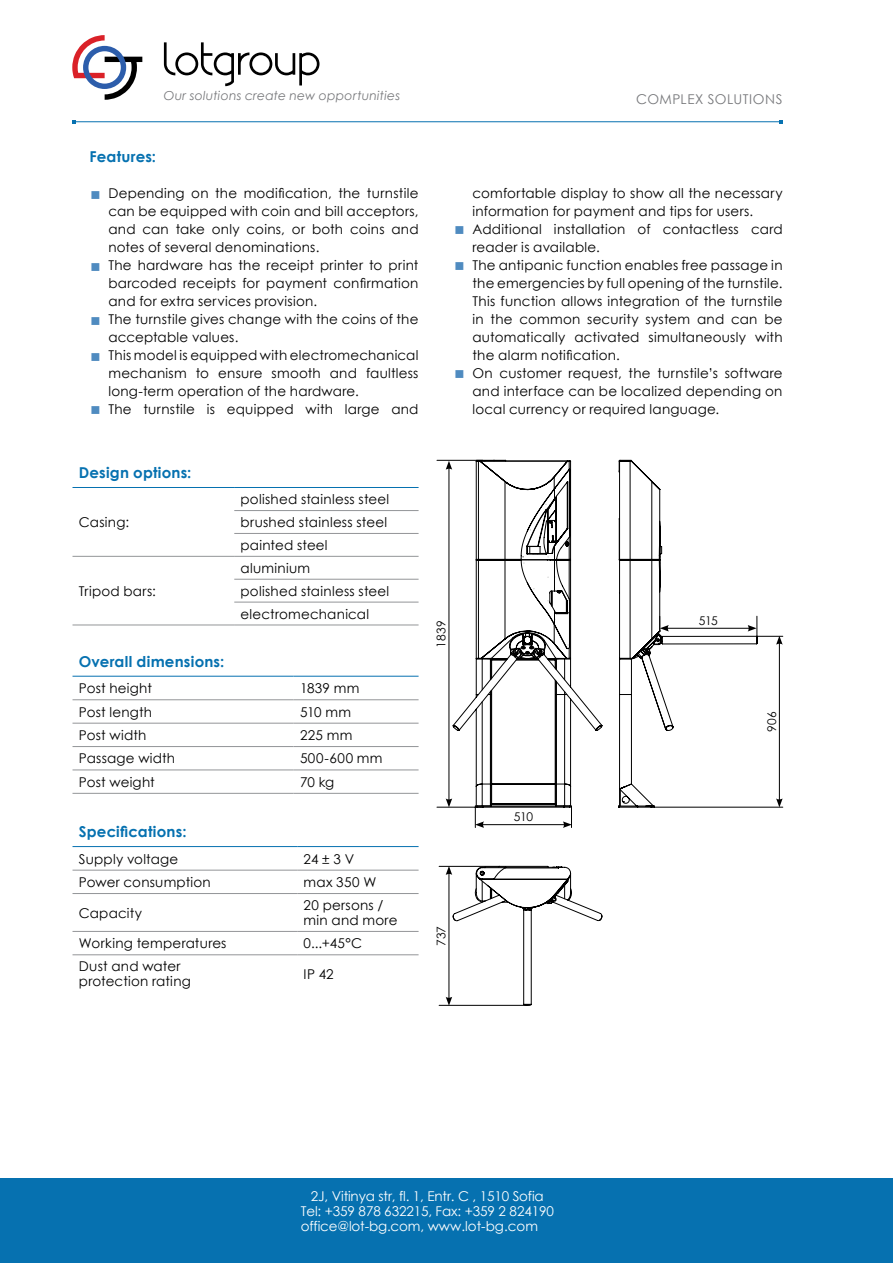
<style>
.page{position:relative;width:893px;height:1263px;background:#fff}
.page>*{position:absolute;margin:0;border:0;box-sizing:border-box;transform-origin:0 0}
.t1{font:700 15px "Century Gothic";letter-spacing:.015em;color:#0671b0}
.t2{font:13.5px/18px "Century Gothic";letter-spacing:.015em;color:#000}
.t3{font:13.5px/15px "Century Gothic";letter-spacing:-.01em;color:#fff}
.t4{font:13.5px "Century Gothic";letter-spacing:.04em;color:#77787b}
.t5{font:italic 12.3px "Century Gothic";letter-spacing:.02em;color:#77787b}
.t6{font:12px "Century Gothic";letter-spacing:-.005em;color:#000}
</style>
<div class="page">
<hr style="left:74px;top:121px;width:707px;height:1px;background:#0671b0">
<div style="left:0;top:1178px;width:893px;height:85px;background:#0671b0"></div>
<svg style="left:72px;top:35px;width:70px;height:65px"></svg>
<svg style="left:164px;top:42px;width:155px;height:44px"></svg>
<hr style="left:73px;top:870px;width:224px;height:1px;background:#939598">
<hr style="left:297px;top:870px;width:122px;height:1px;background:#939598">
<hr style="left:73px;top:893px;width:224px;height:1px;background:#939598">
<hr style="left:297px;top:893px;width:122px;height:1px;background:#939598">
<hr style="left:73px;top:931px;width:224px;height:1px;background:#939598">
<hr style="left:297px;top:931px;width:122px;height:1px;background:#939598">
<hr style="left:73px;top:954px;width:224px;height:1px;background:#939598">
<hr style="left:297px;top:954px;width:122px;height:1px;background:#939598">
<hr style="left:73px;top:846px;width:224px;height:1px;background:#0671b0">
<hr style="left:297px;top:846px;width:122px;height:1px;background:#0671b0">
<hr style="left:234px;top:510px;width:185px;height:1px;background:#939598">
<hr style="left:234px;top:533px;width:185px;height:1px;background:#939598">
<hr style="left:73px;top:556px;width:161px;height:1px;background:#939598">
<hr style="left:73px;top:625px;width:161px;height:1px;background:#939598">
<hr style="left:234px;top:556px;width:185px;height:1px;background:#939598">
<hr style="left:234px;top:579px;width:185px;height:1px;background:#939598">
<hr style="left:234px;top:602px;width:185px;height:1px;background:#939598">
<hr style="left:234px;top:625px;width:185px;height:1px;background:#939598">
<hr style="left:73px;top:487px;width:161px;height:1px;background:#0671b0">
<hr style="left:234px;top:487px;width:185px;height:1px;background:#0671b0">
<hr style="left:73px;top:699px;width:221px;height:1px;background:#939598">
<hr style="left:294px;top:699px;width:125px;height:1px;background:#939598">
<hr style="left:73px;top:793px;width:221px;height:1px;background:#939598">
<hr style="left:294px;top:793px;width:125px;height:1px;background:#939598">
<hr style="left:73px;top:770px;width:221px;height:1px;background:#939598">
<hr style="left:294px;top:770px;width:125px;height:1px;background:#939598">
<hr style="left:73px;top:723px;width:221px;height:1px;background:#939598">
<hr style="left:294px;top:723px;width:125px;height:1px;background:#939598">
<hr style="left:73px;top:746px;width:221px;height:1px;background:#939598">
<hr style="left:294px;top:746px;width:125px;height:1px;background:#939598">
<hr style="left:73px;top:676px;width:221px;height:1px;background:#0671b0">
<hr style="left:294px;top:676px;width:125px;height:1px;background:#0671b0">
<svg style="left:436px;top:460px;width:136px;height:368px"></svg>
<hr style="left:482px;top:824px;width:83px;height:1px;background:#000">
<svg style="left:475px;top:821px;width:9px;height:7px"></svg>
<svg style="left:563px;top:821px;width:9px;height:7px"></svg>
<hr style="left:449px;top:467px;width:1px;height:334px;background:#000">
<svg style="left:446px;top:798px;width:6px;height:9px"></svg>
<svg style="left:446px;top:461px;width:6px;height:9px"></svg>
<svg style="left:438px;top:866px;width:164px;height:140px"></svg>
<svg style="left:618px;top:460px;width:166px;height:348px"></svg>
<hr style="left:666px;top:628px;width:84px;height:1px;background:#000">
<svg style="left:618px;top:518px;width:51px;height:290px"></svg>
<svg style="left:748px;top:625px;width:9px;height:6px"></svg>
<hr style="left:779px;top:642px;width:1px;height:159px;background:#000">
<svg style="left:776px;top:798px;width:7px;height:9px"></svg>
<svg style="left:776px;top:636px;width:7px;height:9px"></svg>
<p class="t5" style="left:164px;top:87px;width:238px">Our solutions create new opportunities</p>
<p class="t4" style="left:636px;top:89px;width:148px">COMPLEX SOLUTIONS</p>
<p class="t1" style="left:90px;top:145px;width:68px">Features:</p>
<p class="t2" style="left:108px;top:184px;width:312px">Depending on the modification, the turnstile can be equipped with coin and bill acceptors, and can take only coins, or both coins and notes of several denominations.<br>The hardware has the receipt printer to print barcoded receipts for payment confirmation and for extra services provision.<br>The turnstile gives change with the coins of the acceptable values.<br>This model is equipped with electromechanical mechanism to ensure smooth and faultless long-term operation of the hardware.<br>The turnstile is equipped with large and</p>
<p class="t2" style="left:472px;top:184px;width:312px">comfortable display to show all the necessary information for payment and tips for users.<br>Additional installation of contactless card reader is available.<br>The antipanic function enables free passage in the emergencies by full opening of the turnstile.<br>This function allows integration of the turnstile in the common security system and can be automatically activated simultaneously with the alarm notification.<br>On customer request, the turnstile’s software and interface can be localized depending on local currency or required language.</p>
<p class="t1" style="left:79px;top:461px;width:114px">Design options:</p>
<p class="t2" style="left:79px;top:513px;width:52px">Casing:</p>
<p class="t2" style="left:79px;top:582px;width:79px">Tripod bars:</p>
<p class="t2" style="left:240px;top:488px;width:150px;line-height:23px">polished stainless steel brushed stainless steel painted steel</p>
<p class="t2" style="left:240px;top:556px;width:150px;line-height:23px">aluminium<br>polished stainless steel electromechanical</p>
<p class="t1" style="left:79px;top:650px;width:147px">Overall dimensions:</p>
<p class="t2" style="left:79px;top:679px;width:75px">Post height</p>
<p class="t2" style="left:300px;top:679px;width:61px">1839 mm</p>
<p class="t2" style="left:79px;top:702px;width:75px">Post length</p>
<p class="t2" style="left:300px;top:702px;width:53px">510 mm</p>
<p class="t2" style="left:79px;top:726px;width:69px">Post width</p>
<p class="t2" style="left:300px;top:726px;width:54px">225 mm</p>
<p class="t2" style="left:79px;top:749px;width:98px">Passage width</p>
<p class="t2" style="left:300px;top:749px;width:84px">500-600 mm</p>
<p class="t2" style="left:79px;top:772px;width:77px">Post weight</p>
<p class="t2" style="left:300px;top:772px;width:36px">70 kg</p>
<p class="t1" style="left:79px;top:820px;width:109px">Specifications:</p>
<p class="t2" style="left:79px;top:849px;width:101px">Supply voltage</p>
<p class="t2" style="left:304px;top:849px;width:52px">24 ± 3 V</p>
<p class="t2" style="left:79px;top:873px;width:133px">Power consumption</p>
<p class="t2" style="left:304px;top:873px;width:74px">max 350 W</p>
<p class="t2" style="left:79px;top:903px;width:65px">Capacity</p>
<p class="t2" style="left:304px;top:897px;width:95px;line-height:15px">20 persons / min and more</p>
<p class="t2" style="left:79px;top:934px;width:149px">Working temperatures</p>
<p class="t2" style="left:304px;top:934px;width:60px">0...+45°C</p>
<p class="t2" style="left:79px;top:959px;width:113px;line-height:15px">Dust and water protection rating</p>
<p class="t2" style="left:304px;top:965px;width:32px">IP 42</p>
<p class="t6" style="left:433px;top:647px;width:28px;rotate:-90deg">1839</p>
<p class="t6" style="left:433px;top:946px;width:21px;rotate:-90deg">737</p>
<p class="t6" style="left:514px;top:808px;width:21px">510</p>
<p class="t3" style="left:301px;top:1188px;width:255px;text-indent:10px">2J, Vitinya str, fl. 1, Entr. С , 1510 Sofia<br>Tel: +359 878 632215, Fax: +359 2 824190 office@lot-bg.com, www.lot-bg.com</p>
<p class="t6" style="left:699px;top:612px;width:21px">515</p>
<p class="t6" style="left:763px;top:732px;width:22px;rotate:-90deg">906</p>
</div>
